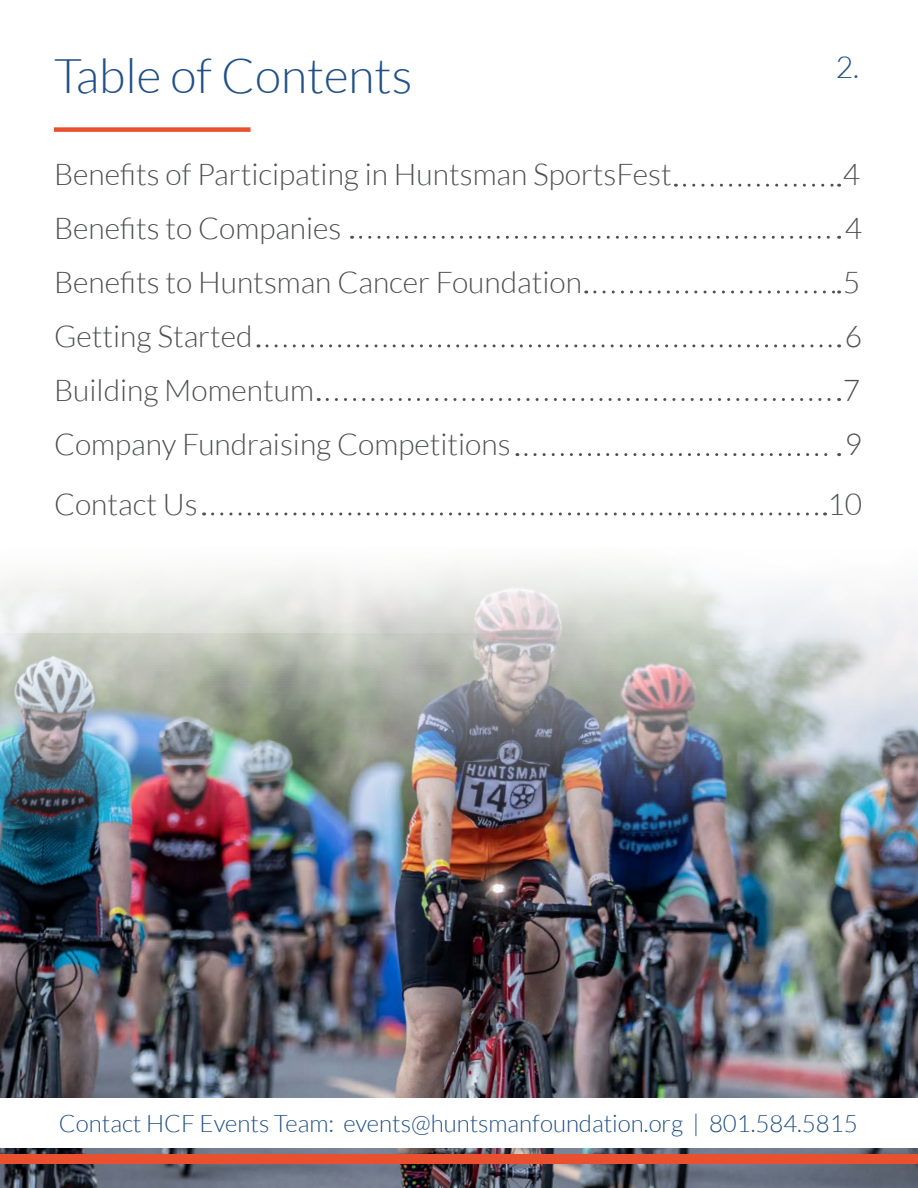
<style>
.page{position:relative;width:918px;height:1188px;background:#fff}
.page>*{position:absolute;margin:0;border:0;box-sizing:border-box;transform-origin:0 0}
.t1{font:300 48px "Lato";color:#215087}
.t2{font:300 30px "Lato";color:#4f5151}
.t3{font:300 30px "Lato";color:#215087}
.t4{font:300 24px "Lato";color:#215087}
</style>
<div class="page">
<img style="left:0;top:633px;width:918px;height:555px">
<svg style="left:0;top:453px;width:918px;height:180px"></svg>
<div style="left:0;top:1099px;width:918px;height:49px;background:#fff"></div>
<div style="left:0;top:1154px;width:918px;height:9px;background:#e85030"></div>
<div style="left:54px;top:127px;width:197px;height:5px;background:#e85030"></div>
<svg style="left:213px;top:512px;width:613px;height:3px"></svg>
<svg style="left:526px;top:453px;width:314px;height:3px"></svg>
<svg style="left:327px;top:398px;width:513px;height:3px"></svg>
<svg style="left:267px;top:344px;width:573px;height:3px"></svg>
<svg style="left:595px;top:291px;width:245px;height:3px"></svg>
<svg style="left:361px;top:236px;width:479px;height:3px"></svg>
<svg style="left:684px;top:184px;width:156px;height:3px"></svg>
<p class="t1" style="left:54px;top:50px;width:360px">Table of Contents</p>
<p class="t3" style="left:836px;top:51px;width:25px">2.</p>
<p class="t2" style="left:54px;top:158px;width:619px">Benefits of Participating in Huntsman SportsFest</p>
<p class="t2" style="left:843px;top:158px;width:19px">4</p>
<p class="t2" style="left:54px;top:212px;width:289px">Benefits to Companies</p>
<p class="t2" style="left:845px;top:212px;width:19px">4</p>
<p class="t2" style="left:54px;top:266px;width:529px">Benefits to Huntsman Cancer Foundation</p>
<p class="t2" style="left:843px;top:266px;width:19px">5</p>
<p class="t2" style="left:54px;top:320px;width:200px">Getting Started</p>
<p class="t2" style="left:845px;top:320px;width:19px">6</p>
<p class="t2" style="left:54px;top:374px;width:261px">Building Momentum</p>
<p class="t2" style="left:843px;top:374px;width:19px">7</p>
<p class="t2" style="left:54px;top:428px;width:458px">Company Fundraising Competitions</p>
<p class="t2" style="left:845px;top:428px;width:19px">9</p>
<p class="t2" style="left:54px;top:488px;width:145px">Contact Us</p>
<p class="t2" style="left:827px;top:488px;width:36px">10</p>
<p class="t4" style="left:59px;top:1110px;width:800px">Contact HCF Events Team: events@huntsmanfoundation.org | 801.584.5815</p>
</div>
